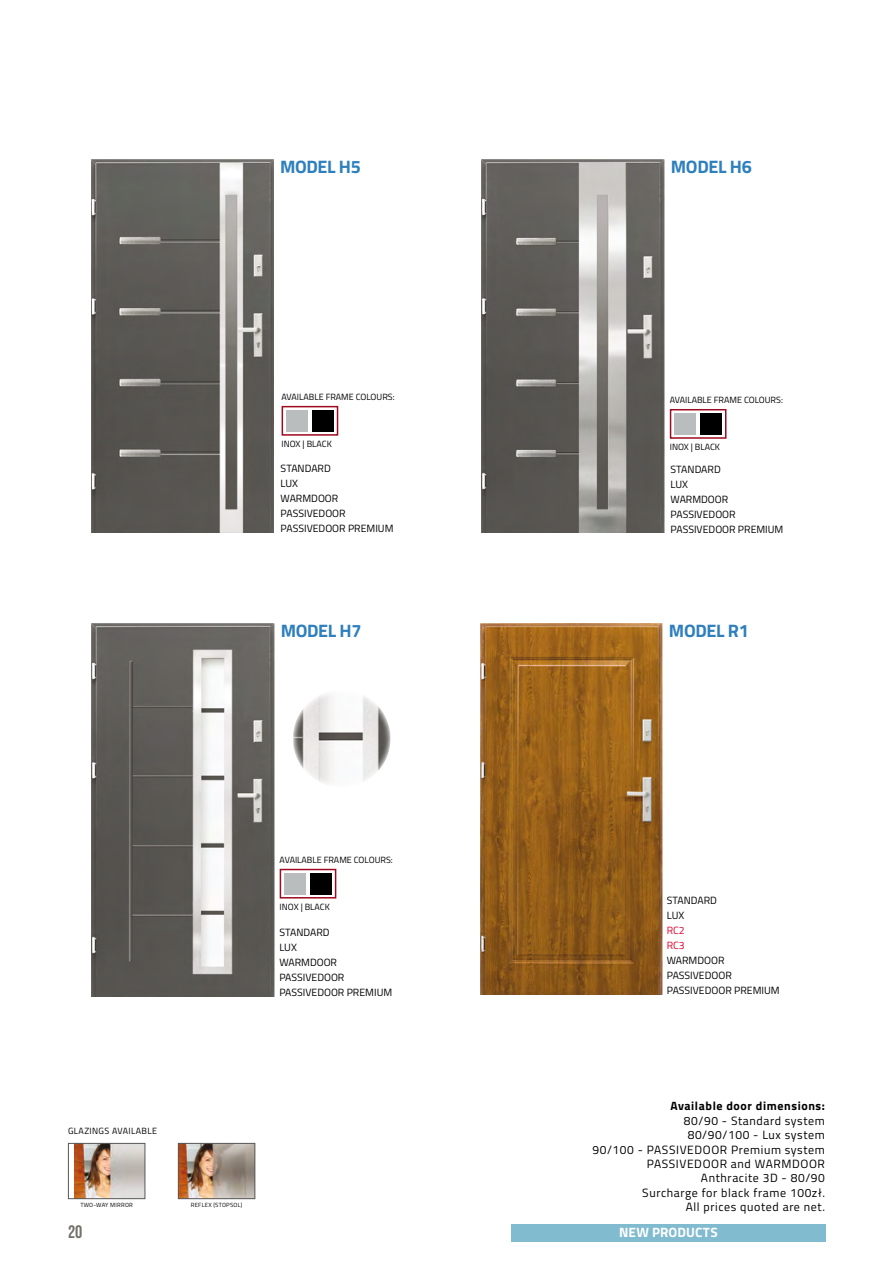
<style>
.page{position:relative;width:893px;height:1263px;background:#fff}
.page>*{position:absolute;margin:0;border:0;box-sizing:border-box;transform-origin:0 0}
.t1{font:700 18px "Titillium";letter-spacing:-.02em;color:#2d7fbd}
.t2{font:18px "Bebas Neue";color:#727168}
.t3{font:700 13.5px "Titillium";letter-spacing:.01em;color:#fff}
.t4{font:12px/14.4px "Titillium";letter-spacing:.05em;color:#000;text-align:right}
.t5{font:700 12px "Titillium";letter-spacing:.05em;color:#000}
.t6{font:10.5px/15px "Titillium";color:#000}
.t7{font:10.5px/15px "Titillium";color:#e2002a}
.t8{font:9px "Titillium";color:#000}
.t9{font:9px "Titillium";letter-spacing:.04em;color:#000}
.t10{font:6px "Titillium";letter-spacing:.04em;color:#000}
</style>
<div class="page">
<img style="left:91px;top:159px;width:183px;height:374px">
<img style="left:481px;top:159px;width:183px;height:374px">
<img style="left:91px;top:623px;width:183px;height:373px">
<div style="left:511px;top:1224px;width:315px;height:17px;background:#81bbcf"></div>
<img style="left:180px;top:1145px;width:73px;height:52px">
<div style="left:178px;top:1143px;width:77px;height:56px;border:1px solid #58585a"></div>
<img style="left:75px;top:1145px;width:68px;height:52px">
<div style="left:68px;top:1143px;width:77px;height:56px;border:1px solid #58585a"></div>
<img style="left:481px;top:623px;width:181px;height:372px">
<img style="left:293px;top:690px;width:98px;height:97px;border-radius:49px">
<div style="left:700px;top:413px;width:22px;height:22px;background:#000"></div>
<div style="left:675px;top:413px;width:21px;height:22px;background:#babdbe"></div>
<div style="left:670px;top:409px;width:56px;height:30px;border:2px solid #9e0a1f"></div>
<div style="left:312px;top:410px;width:21px;height:22px;background:#000"></div>
<div style="left:286px;top:410px;width:22px;height:22px;background:#babdbe"></div>
<div style="left:282px;top:406px;width:56px;height:30px;border:2px solid #9e0a1f"></div>
<div style="left:310px;top:873px;width:22px;height:21px;background:#000"></div>
<div style="left:284px;top:873px;width:22px;height:21px;background:#babdbe"></div>
<div style="left:280px;top:869px;width:56px;height:29px;border:2px solid #9e0a1f"></div>
<h1 class="t1" style="left:280px;top:153px;width:82px">MODEL H5</h1>
<h1 class="t1" style="left:671px;top:153px;width:82px">MODEL H6</h1>
<p class="t8" style="left:281px;top:390px;width:115px">AVAILABLE FRAME COLOURS:</p>
<p class="t8" style="left:282px;top:437px;width:52px">INOX | BLACK</p>
<p class="t8" style="left:670px;top:393px;width:115px">AVAILABLE FRAME COLOURS:</p>
<p class="t8" style="left:670px;top:440px;width:52px">INOX | BLACK</p>
<p class="t6" style="left:281px;top:461px;width:114px">STANDARD<br>LUX<br>WARMDOOR<br>PASSIVEDOOR<br>PASSIVEDOOR PREMIUM</p>
<p class="t6" style="left:671px;top:461px;width:114px">STANDARD<br>LUX<br>WARMDOOR<br>PASSIVEDOOR<br>PASSIVEDOOR PREMIUM</p>
<h1 class="t1" style="left:281px;top:617px;width:82px">MODEL H7</h1>
<h1 class="t1" style="left:669px;top:617px;width:81px">MODEL R1</h1>
<p class="t8" style="left:280px;top:853px;width:115px">AVAILABLE FRAME COLOURS:</p>
<p class="t8" style="left:280px;top:900px;width:52px">INOX | BLACK</p>
<p class="t6" style="left:279px;top:924px;width:114px">STANDARD<br>LUX<br>WARMDOOR<br>PASSIVEDOOR<br>PASSIVEDOOR PREMIUM</p>
<p class="t9" style="left:68px;top:1124px;width:91px">GLAZINGS AVAILABLE</p>
<p class="t10" style="left:80px;top:1201px;width:54px">TWO-WAY MIRROR</p>
<p class="t10" style="left:191px;top:1201px;width:53px">REFLEX (STOPSOL)</p>
<p class="t6" style="left:667px;top:892px;width:52px">STANDARD<br>LUX</p>
<p class="t7" style="left:667px;top:922px;width:20px">RC2<br>RC3</p>
<p class="t6" style="left:667px;top:952px;width:114px">WARMDOOR<br>PASSIVEDOOR<br>PASSIVEDOOR PREMIUM</p>
<p class="t5" style="left:670px;top:1097px;width:156px">Available door dimensions:</p>
<p class="t4" style="left:592px;top:1113px;width:234px">80/90 - Standard system<br>80/90/100 - Lux system<br>90/100 - PASSIVEDOOR Premium system<br>PASSIVEDOOR and WARMDOOR<br>Anthracite 3D - 80/90<br>Surcharge for black frame 100zł.<br>All prices quoted are net.</p>
<h1 class="t2" style="left:68px;top:1221px;width:16px">20</h1>
<p class="t3" style="left:619px;top:1222px;width:100px">NEW PRODUCTS</p>
</div>
